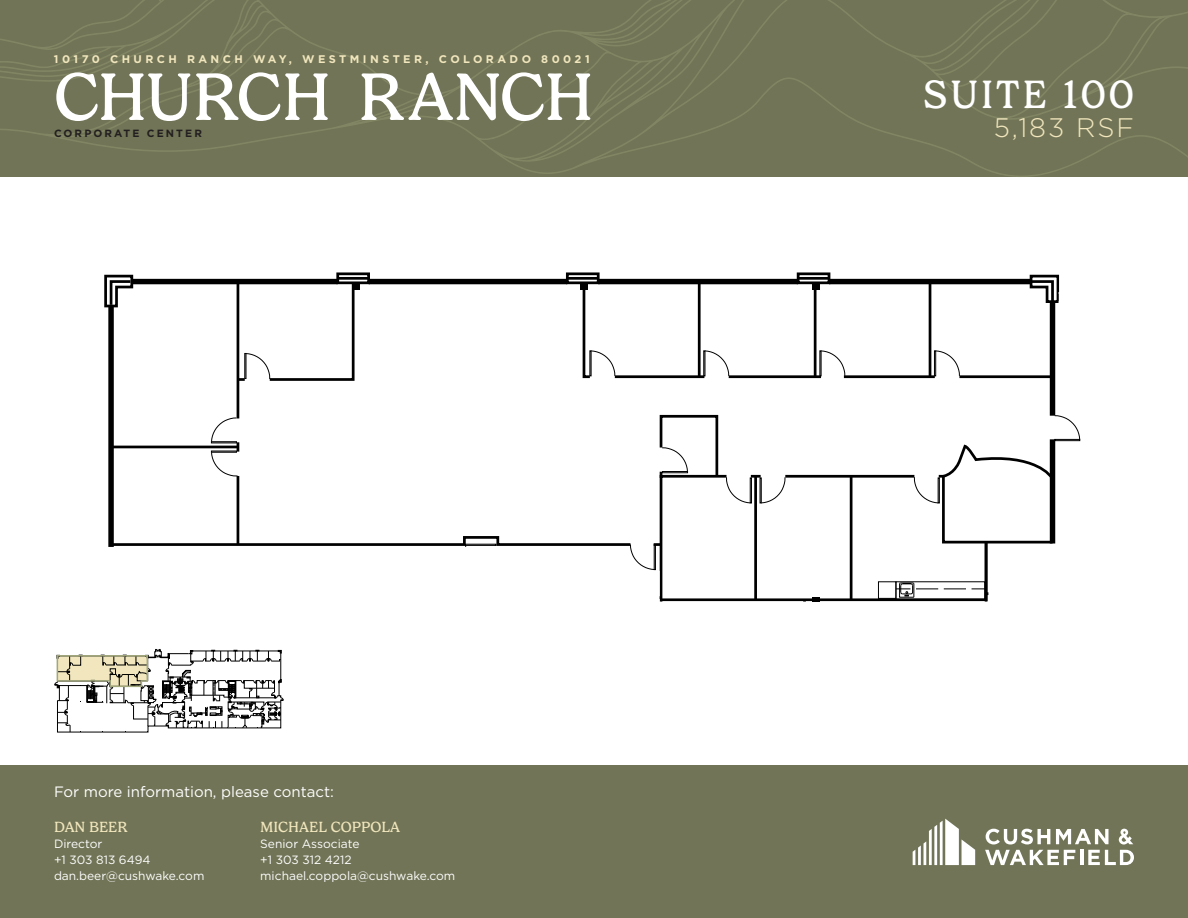
<style>
.page{position:relative;width:1188px;height:918px;background:#fff}
.page>*{position:absolute;margin:0;border:0;box-sizing:border-box;transform-origin:0 0}
.t1{font:68.1px "Gelica";letter-spacing:-.02em;color:#fff}
.t2{font:40.2px "Gelica";letter-spacing:.07em;color:#fff}
.t3{font:300 26.85px "Gotham";letter-spacing:.07em;color:#f1e6bd}
.t4{font:15px "Gotham";color:#fff}
.t5{font:15px "Gelica";color:#f1e6bd}
.t6{font:12px/15.9px "Gotham";color:#fff}
.t7{font:700 11.1px "Gotham";letter-spacing:.31em;color:#f1e6bd}
.t8{font:700 10.5px "Gotham";letter-spacing:.2em;color:#231f20}
</style>
<div class="page">
<div style="left:1050px;top:302px;width:5px;height:114px;background:#000"></div>
<div style="left:829px;top:279px;width:202px;height:5px;background:#000"></div>
<div style="left:598px;top:279px;width:200px;height:5px;background:#000"></div>
<div style="left:369px;top:279px;width:198px;height:5px;background:#000"></div>
<div style="left:132px;top:279px;width:206px;height:5px;background:#000"></div>
<div style="left:108px;top:306px;width:6px;height:254px;background:#000"></div>
<div style="left:352px;top:283px;width:7px;height:7px;background:#000"></div>
<div style="left:580px;top:283px;width:8px;height:7px;background:#000"></div>
<div style="left:812px;top:283px;width:7px;height:7px;background:#000"></div>
<div style="left:336px;top:272px;width:34px;height:12px;border:3px solid #000"></div>
<div style="left:797px;top:272px;width:33px;height:12px;border:3px solid #000"></div>
<div style="left:566px;top:272px;width:34px;height:12px;border:3px solid #000"></div>
<hr style="left:338px;top:277px;width:31px;height:3px;background:#000">
<hr style="left:567px;top:277px;width:31px;height:3px;background:#000">
<hr style="left:798px;top:277px;width:31px;height:3px;background:#000">
<svg style="left:1028px;top:274px;width:32px;height:30px"></svg>
<svg style="left:104px;top:274px;width:31px;height:35px"></svg>
<hr style="left:237px;top:282px;width:2px;height:136px;background:#000">
<hr style="left:959px;top:375px;width:94px;height:3px;background:#000">
<hr style="left:844px;top:375px;width:91px;height:3px;background:#000">
<hr style="left:729px;top:375px;width:92px;height:3px;background:#000">
<hr style="left:615px;top:375px;width:89px;height:3px;background:#000">
<hr style="left:929px;top:282px;width:2px;height:95px;background:#000">
<hr style="left:814px;top:283px;width:3px;height:94px;background:#000">
<hr style="left:698px;top:282px;width:3px;height:95px;background:#000">
<svg style="left:581px;top:281px;width:35px;height:98px"></svg>
<svg style="left:239px;top:280px;width:117px;height:102px"></svg>
<svg style="left:704px;top:350px;width:26px;height:27px"></svg>
<svg style="left:821px;top:350px;width:25px;height:27px"></svg>
<svg style="left:935px;top:350px;width:25px;height:27px"></svg>
<div style="left:934px;top:350px;width:2px;height:26px;border:1px solid #000"></div>
<svg style="left:108px;top:414px;width:973px;height:188px"></svg>
<div style="left:465px;top:544px;width:32px;height:2px;border:1px solid #000"></div>
<svg style="left:55px;top:649px;width:228px;height:84px"></svg>
<div style="left:0;top:766px;width:1188px;height:152px;background:#717456"></div>
<svg style="left:913px;top:819px;width:62px;height:46px"></svg>
<svg style="left:985px;top:829px;width:149px;height:36px"></svg>
<div style="left:0;top:0;width:1188px;height:177px;background:#717456"></div>
<p class="t7" style="left:54px;top:52px;width:537px">10170 CHURCH RANCH WAY, WESTMINSTER, COLORADO 80021</p>
<h1 class="t1" style="left:54px;top:59px;width:541px">CHURCH RANCH</h1>
<p class="t8" style="left:54px;top:126px;width:149px">CORPORATE CENTER</p>
<p class="t4" style="left:54px;top:782px;width:281px">For more information, please contact:</p>
<p class="t5" style="left:260px;top:819px;width:141px">MICHAEL COPPOLA</p>
<p class="t6" style="left:260px;top:836px;width:197px">Senior Associate<br>+1 303 312 4212 michael.coppola@cushwake.com</p>
<p class="t5" style="left:54px;top:819px;width:75px">DAN BEER</p>
<p class="t6" style="left:54px;top:836px;width:152px">Director<br>+1 303 813 6494 dan.beer@cushwake.com</p>
<p class="t2" style="left:923px;top:72px;width:212px">SUITE 100</p>
<p class="t3" style="left:994px;top:110px;width:142px">5,183 RSF</p>
</div>
